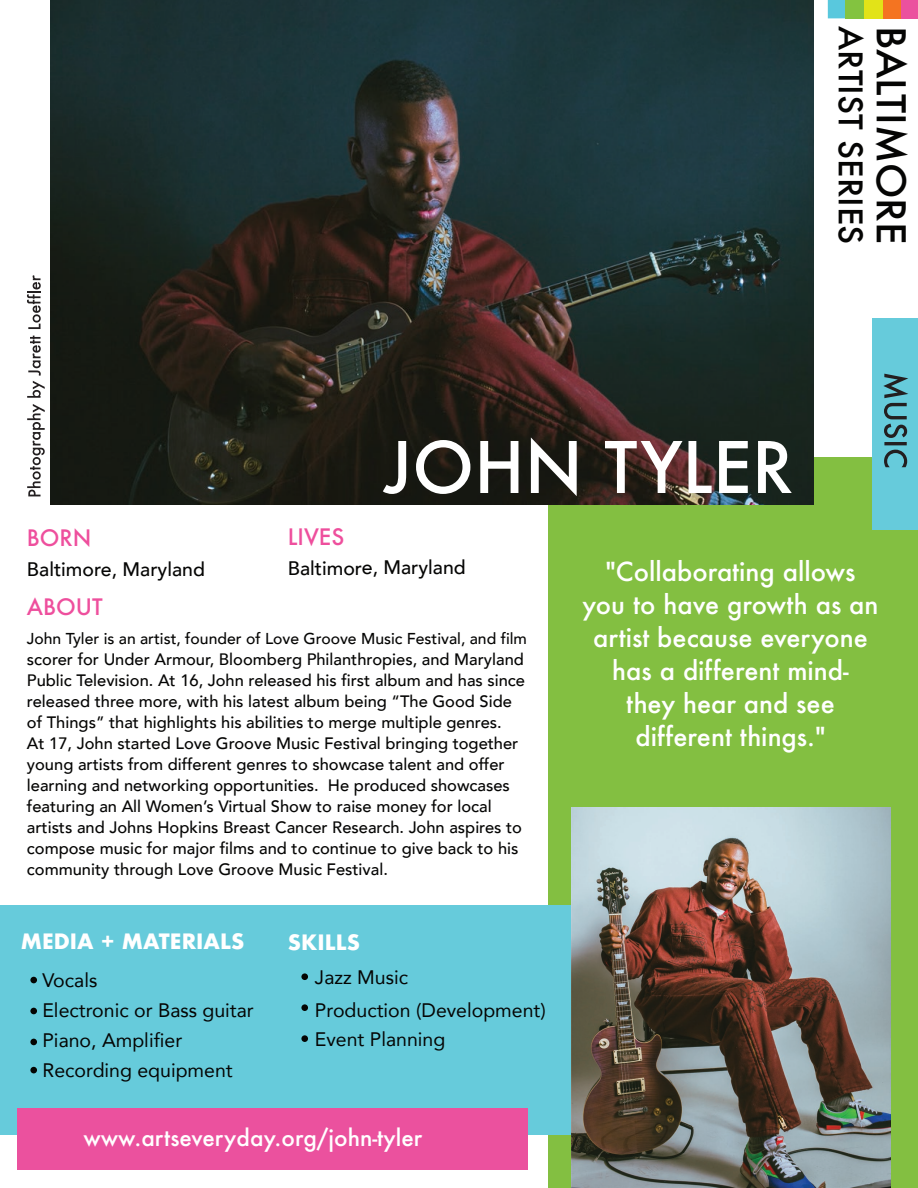
<style>
.page{position:relative;width:918px;height:1188px;background:#fff}
.page>*{position:absolute;margin:0;border:0;box-sizing:border-box;transform-origin:0 0}
.t1{font:500 69px "Futura";color:#fff}
.t2{font:500 38.55px "Futura";color:#050504}
.t3{font:500 31.65px "Futura";color:#050504}
.t4{font:500 25.5px/33px "Futura";color:#fff;text-align:center}
.t5{font:500 22.5px "Futura";color:#fff}
.t6{font:500 22.05px "Futura";color:#ee4f9d}
.t7{font:700 20.55px "Futura";color:#fff}
.t8{font:19.5px/30px "Avenir";color:#050504}
.t9{font:500 19.5px "Avenir";color:#050504}
.t10{font:500 16.5px/21px "Avenir";color:#050504}
.t11{font:500 15.75px "Avenir";color:#050504}
</style>
<div class="page">
<div style="left:900px;top:0;width:18px;height:18px;background:#eb519e"></div>
<div style="left:882px;top:0;width:18px;height:18px;background:#f47421"></div>
<div style="left:864px;top:0;width:18px;height:18px;background:#e2e318"></div>
<div style="left:828px;top:0;width:18px;height:18px;background:#59c8dd"></div>
<div style="left:846px;top:0;width:18px;height:18px;background:#83c340"></div>
<div style="left:549px;top:457px;width:369px;height:731px;background:#83bf41"></div>
<img style="left:50px;top:0;width:763px;height:504px">
<div style="left:0;top:905px;width:579px;height:230px;background:#66cbdb"></div>
<div style="left:17px;top:1108px;width:511px;height:62px;background:#eb519e"></div>
<div style="left:872px;top:318px;width:46px;height:212px;background:#66cbdb"></div>
<div style="left:30px;top:977px;width:7px;height:6px;background:#040503;border-radius:50%"></div>
<div style="left:30px;top:1039px;width:7px;height:6px;background:#040503;border-radius:50%"></div>
<div style="left:30px;top:1067px;width:7px;height:6px;background:#040503;border-radius:50%"></div>
<div style="left:30px;top:1008px;width:7px;height:6px;background:#040503;border-radius:50%"></div>
<div style="left:301px;top:973px;width:7px;height:7px;background:#040503;border-radius:50%"></div>
<div style="left:301px;top:1004px;width:7px;height:7px;background:#040503;border-radius:50%"></div>
<div style="left:301px;top:1035px;width:7px;height:7px;background:#040503;border-radius:50%"></div>
<img style="left:572px;top:807px;width:318px;height:380px">
<svg style="left:883px;top:374px;width:25px;height:64px"></svg>
<hr style="left:884px;top:442px;width:23px;height:3px;background:#231f20">
<svg style="left:884px;top:450px;width:23px;height:17px"></svg>
<svg style="left:27px;top:404px;width:18px;height:92px"></svg>
<svg style="left:27px;top:336px;width:18px;height:62px"></svg>
<svg style="left:27px;top:275px;width:14px;height:54px"></svg>
<h3 class="t3" style="left:872px;top:26px;width:220px;rotate:90deg">ARTIST SERIES</h3>
<h2 class="t2" style="left:918px;top:26px;width:220px;rotate:90deg">BALTIMORE</h2>
<h1 class="t1" style="left:384px;top:420px;width:411px">JOHN TYLER</h1>
<h3 class="t6" style="left:288px;top:522px;width:58px">LIVES</h3>
<p class="t9" style="left:288px;top:551px;width:180px">Baltimore, Maryland</p>
<h3 class="t6" style="left:27px;top:523px;width:66px">BORN</h3>
<p class="t9" style="left:27px;top:552px;width:180px">Baltimore, Maryland</p>
<h3 class="t6" style="left:27px;top:592px;width:77px">ABOUT</h3>
<p class="t11" style="left:27px;top:624px;width:502px">John Tyler is an artist, founder of Love Groove Music Festival, and film</p>
<p class="t10" style="left:27px;top:647px;width:500px">scorer for Under Armour, Bloomberg Philanthropies, and Maryland Public Television. At 16, John released his first album and has since released three more, with his latest album being “The Good Side of Things” that highlights his abilities to merge multiple genres.<br>At 17, John started Love Groove Music Festival bringing together young artists from different genres to showcase talent and offer learning and networking opportunities. He produced showcases featuring an All Women’s Virtual Show to raise money for local artists and Johns Hopkins Breast Cancer Research. John aspires to compose music for major films and to continue to give back to his community through Love Groove Music Festival.</p>
<p class="t7" style="left:21px;top:927px;width:225px">MEDIA + MATERIALS</p>
<p class="t8" style="left:42px;top:964px;width:213px">Vocals<br>Electronic or Bass guitar<br>Piano, Amplifier<br>Recording equipment</p>
<p class="t7" style="left:288px;top:927px;width:74px">SKILLS</p>
<p class="t8" style="left:315px;top:961px;width:232px;line-height:33px">Jazz Music<br>Production (Development)</p>
<p class="t8" style="left:315px;top:1024px;width:132px">Event Planning</p>
<h3 class="t5" style="left:83px;top:1122px;width:340px">www.artseveryday.org/john-tyler</h3>
<h3 class="t4" style="left:583px;top:555px;width:297px">"Collaborating allows you to have growth as an artist because everyone has a different mind-<br>they hear and see different things."</h3>
</div>
